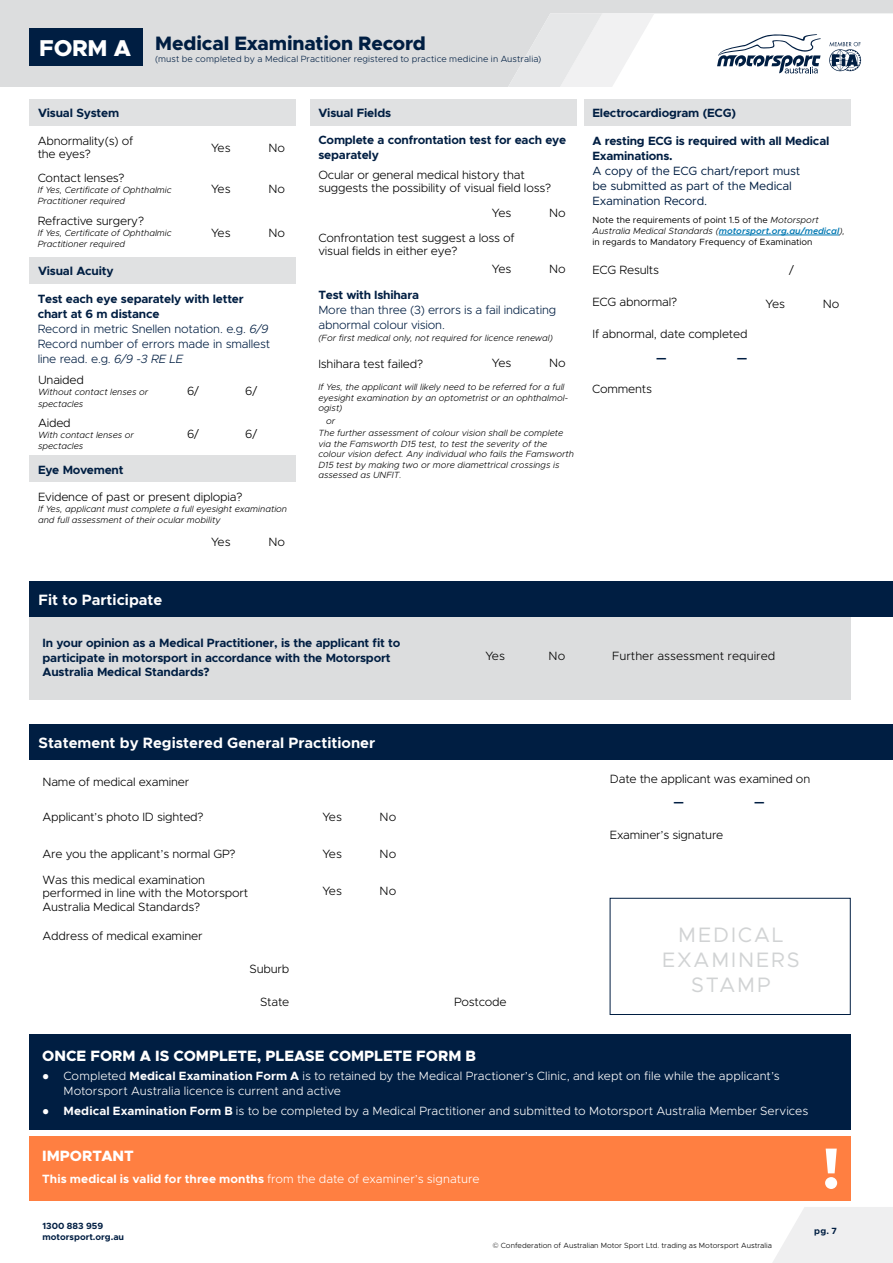
<style>
.page{position:relative;width:893px;height:1263px;background:#fff}
.page>*{position:absolute;margin:0;border:0;box-sizing:border-box;transform-origin:0 0}
.t1{font:800 22.95px "Metropolis";color:#fff}
.t2{font:21px/25.2px "Metropolis";letter-spacing:.09em;color:#d1d3d4;text-align:center}
.t3{font:800 19.5px "Metropolis";letter-spacing:-.01em;color:#001e42}
.t4{font:700 15px "Metropolis";color:#fff}
.t5{font:800 15px "Metropolis";color:#fff}
.t6{font:300 12px/13.5px "Metropolis";letter-spacing:-.015em;color:#000}
.t7{font:700 12px/14.4px "Metropolis";letter-spacing:-.015em;color:#001e42}
.t8{font:300 12px/15px "Metropolis";letter-spacing:.01em;color:#fff}
.t9{font:300 12px/15px "Metropolis";letter-spacing:-.015em;color:#001e42}
.t10{font:12px/15px "Metropolis";letter-spacing:-.015em;color:#001e42}
.t11{font:700 12px "Metropolis";letter-spacing:.01em;color:#fff}
.t12{font:italic 300 9px/10.5px "Metropolis";color:#000}
.t13{font:9px/11.2px "Metropolis";color:#000}
.t14{font:300 9px "Metropolis";letter-spacing:.015em;color:#001e42}
.t15{font:700 9px/10.8px "Metropolis";color:#001e42}
.t16{font:300 7.5px "Metropolis";color:#000}
.s1{font-weight:700}
.s2{font-style:italic}
.s3{font-weight:300;font-style:italic}
.s4{font-weight:600;font-style:italic;color:#0078b2}
.s5{font-family:"Helvetica";font-weight:400}
.s6{font-weight:300}
.s7{font-family:"Montserrat";font-style:italic}
</style>
<div class="page">
<svg style="left:773px;top:1207px;width:120px;height:56px"></svg>
<svg style="left:0;top:0;width:893px;height:86px;fill:#dcddde"></svg>
<svg style="left:508px;top:13px;width:146px;height:73px"></svg>
<div style="left:30px;top:28px;width:113px;height:38px;background:#001e42"></div>
<div style="left:30px;top:614px;width:821px;height:86px;background:#dcddde"></div>
<div style="left:610px;top:898px;width:240px;height:117px;border:1px solid #001e42"></div>
<hr style="left:719px;top:235px;width:120px;height:1px;background:#0078b2">
<div style="left:30px;top:1137px;width:821px;height:64px;background:#ff7f41"></div>
<svg style="left:825px;top:1148px;width:12px;height:41px"></svg>
<div style="left:30px;top:1034px;width:821px;height:95px;background:#001e42"></div>
<div style="left:30px;top:99px;width:266px;height:27px;background:#e0e1e2"></div>
<div style="left:30px;top:257px;width:266px;height:26px;background:#e0e1e2"></div>
<div style="left:30px;top:455px;width:266px;height:27px;background:#e0e1e2"></div>
<div style="left:310px;top:99px;width:266px;height:27px;background:#e0e1e2"></div>
<div style="left:584px;top:99px;width:266px;height:27px;background:#e0e1e2"></div>
<div style="left:30px;top:724px;width:863px;height:36px;background:#001e42"></div>
<div style="left:30px;top:581px;width:863px;height:35px;background:#001e42"></div>
<h1 class="t1" style="left:39px;top:34px;width:93px">FORM A</h1>
<p class="t7" style="left:38px;top:106px;width:83px">Visual System</p>
<h3 class="t3" style="left:155px;top:31px;width:272px">Medical Examination Record</h3>
<p class="t14" style="left:155px;top:53px;width:388px">(must be completed by a Medical Practitioner registered to practice medicine in Australia)</p>
<p class="t7" style="left:318px;top:106px;width:74px">Visual Fields</p>
<p class="t6" style="left:38px;top:134px;width:97px">Abnormality(s) of the eyes?</p>
<p class="t6" style="left:38px;top:171px;width:88px">Contact lenses?</p>
<p class="t12" style="left:38px;top:184px;width:135px;line-height:11.2px">If Yes, Certificate of Ophthalmic<br>Practitioner required</p>
<p class="t6" style="left:38px;top:214px;width:108px">Refractive surgery?</p>
<p class="t12" style="left:38px;top:227px;width:135px;line-height:11.2px">If Yes, Certificate of Ophthalmic<br>Practitioner required</p>
<p class="t7" style="left:38px;top:264px;width:77px">Visual Acuity</p>
<p class="t6" style="left:211px;top:141px;width:21px">Yes</p>
<p class="t6" style="left:268px;top:141px;width:18px">No</p>
<p class="t6" style="left:211px;top:182px;width:21px">Yes</p>
<p class="t6" style="left:268px;top:182px;width:18px">No</p>
<p class="t6" style="left:211px;top:226px;width:21px">Yes</p>
<p class="t6" style="left:268px;top:226px;width:18px">No</p>
<p class="t9" style="left:38px;top:291px;width:234px"><span class="s1">Test each eye separately with letter chart at 6 m distance<br></span>Record in metric Snellen notation. e.g. <span class="s2">6/9<br></span>Record number of errors made in smallest line read. e.g. <span class="s2">6/9 -3 RE LE</span></p>
<p class="t6" style="left:38px;top:373px;width:48px">Unaided</p>
<p class="t12" style="left:38px;top:387px;width:112px;line-height:11.2px">Without contact lenses or spectacles</p>
<p class="t6" style="left:38px;top:416px;width:34px">Aided</p>
<p class="t12" style="left:38px;top:429px;width:97px;line-height:11.2px">With contact lenses or spectacles</p>
<p class="t7" style="left:38px;top:462px;width:87px">Eye Movement</p>
<p class="t6" style="left:187px;top:384px;width:13px">6/</p>
<p class="t6" style="left:187px;top:427px;width:13px">6/</p>
<p class="t6" style="left:245px;top:384px;width:13px">6/</p>
<p class="t6" style="left:245px;top:427px;width:13px">6/</p>
<p class="t6" style="left:38px;top:490px;width:206px">Evidence of past or present diplopia?</p>
<p class="t12" style="left:38px;top:503px;width:251px;line-height:11.2px">If Yes, applicant must complete a full eyesight examination and full assessment of their ocular mobility</p>
<p class="t6" style="left:211px;top:535px;width:21px">Yes</p>
<p class="t6" style="left:268px;top:535px;width:18px">No</p>
<p class="t7" style="left:318px;top:132px;width:249px;line-height:15px">Complete a confrontation test for each eye separately</p>
<p class="t6" style="left:318px;top:168px;width:234px">Ocular or general medical history that suggests the possibility of visual field loss?</p>
<p class="t6" style="left:492px;top:206px;width:21px">Yes</p>
<p class="t6" style="left:549px;top:206px;width:18px">No</p>
<p class="t6" style="left:318px;top:231px;width:198px">Confrontation test suggest a loss of visual fields in either eye?</p>
<p class="t6" style="left:492px;top:263px;width:21px">Yes</p>
<p class="t6" style="left:549px;top:263px;width:18px">No</p>
<p class="t7" style="left:318px;top:288px;width:102px">Test with Ishihara</p>
<p class="t9" style="left:318px;top:303px;width:239px">More than three (3) errors is a fail indicating abnormal colour vision.</p>
<p class="t12" style="left:318px;top:332px;width:236px">(For first medical only, not required for licence renewal)</p>
<p class="t6" style="left:318px;top:357px;width:106px">Ishihara test failed?</p>
<p class="t6" style="left:492px;top:356px;width:21px">Yes</p>
<p class="t6" style="left:549px;top:356px;width:18px">No</p>
<p class="t12" style="left:318px;top:382px;width:251px">If Yes, the applicant will likely need to be referred for a full eyesight examination by an optometrist or an ophthalmol&shy;ogist)</p>
<p class="t12" style="left:318px;top:414px;width:246px;line-height:12.6px;text-indent:8px">or<br>The further assessment of colour vision shall be complete</p>
<p class="t12" style="left:318px;top:438px;width:257px">via the Famsworth D15 test, to test the severity of the colour vision defect. Any individual who fails the Famsworth D15 test by making two or more diamettrical crossings is assessed as UNFIT.</p>
<p class="t7" style="left:592px;top:106px;width:145px">Electrocardiogram (ECG)</p>
<p class="t7" style="left:592px;top:133px;width:238px;line-height:15px">A resting ECG is required with all Medical<br>Examinations.</p>
<p class="t10" style="left:592px;top:163px;width:209px">A copy of the ECG chart/report must be submitted as part of the Medical<br>Examination Record.</p>
<p class="t13" style="left:592px;top:214px;width:254px">Note the requirements of point 1.5 of the <span class="s3">Motorsport<br>Australia Medical Standards (</span><span class="s4">motorsport.org.au/medical</span><span class="s3">), </span>in regards to Mandatory Frequency of Examination</p>
<p class="t6" style="left:592px;top:264px;width:68px">ECG Results</p>
<p class="t6" style="left:592px;top:295px;width:86px">ECG abnormal?</p>
<p class="t6" style="left:593px;top:327px;width:157px">If abnormal, date completed</p>
<p class="t7" style="left:656px;top:350px;width:12px">—</p>
<p class="t6" style="left:592px;top:382px;width:61px">Comments</p>
<p class="t7" style="left:737px;top:350px;width:12px">—</p>
<p class="t6" style="left:789px;top:263px;width:6px">/</p>
<p class="t6" style="left:765px;top:297px;width:21px">Yes</p>
<p class="t6" style="left:823px;top:297px;width:18px">No</p>
<p class="t4" style="left:39px;top:590px;width:125px">Fit to Participate</p>
<p class="t7" style="left:43px;top:636px;width:359px">In your opinion as a Medical Practitioner, is the applicant fit to participate in motorsport in accordance with the Motorsport<br>Australia Medical Standards?</p>
<p class="t6" style="left:485px;top:649px;width:21px">Yes</p>
<p class="t6" style="left:549px;top:649px;width:18px">No</p>
<p class="t6" style="left:612px;top:649px;width:165px">Further assessment required</p>
<p class="t4" style="left:39px;top:733px;width:338px">Statement by Registered General Practitioner</p>
<p class="t6" style="left:43px;top:775px;width:148px">Name of medical examiner</p>
<p class="t6" style="left:43px;top:810px;width:163px">Applicant’s photo ID sighted?</p>
<p class="t6" style="left:43px;top:846px;width:195px">Are you the applicant’s normal GP?</p>
<p class="t6" style="left:43px;top:873px;width:207px">Was this medical examination performed in line with the Motorsport<br>Australia Medical Standards?</p>
<p class="t6" style="left:43px;top:929px;width:161px">Address of medical examiner</p>
<p class="t6" style="left:322px;top:810px;width:21px">Yes</p>
<p class="t6" style="left:380px;top:810px;width:18px">No</p>
<p class="t6" style="left:322px;top:847px;width:21px">Yes</p>
<p class="t6" style="left:380px;top:847px;width:18px">No</p>
<p class="t6" style="left:322px;top:884px;width:21px">Yes</p>
<p class="t6" style="left:380px;top:884px;width:18px">No</p>
<p class="t6" style="left:250px;top:962px;width:41px">Suburb</p>
<p class="t6" style="left:260px;top:995px;width:31px">State</p>
<p class="t6" style="left:454px;top:995px;width:54px">Postcode</p>
<p class="t6" style="left:610px;top:772px;width:202px">Date the applicant was examined on</p>
<p class="t7" style="left:673px;top:795px;width:12px">—</p>
<p class="t6" style="left:610px;top:828px;width:115px">Examiner’s signature</p>
<p class="t7" style="left:754px;top:795px;width:12px">—</p>
<h2 class="t2" style="left:662px;top:922px;width:139px">MEDICAL<br>EXAMINERS<br>STAMP</h2>
<p class="t5" style="left:42px;top:1046px;width:435px">ONCE FORM A IS COMPLETE, PLEASE COMPLETE FORM B</p>
<p class="t8" style="left:64px;top:1068px;width:718px;text-indent:-21px"><span class="s5">●</span> Completed <span class="s1">Medical Examination Form A</span> is to retained by the Medical Practioner’s Clinic, and kept on file while the applicant’s<br>Motorsport Australia licence is current and active</p>
<p class="t8" style="left:42px;top:1103px;width:767px"><span class="s5">●</span> <span class="s1">Medical Examination Form B</span> is to be completed by a Medical Practitioner and submitted to Motorsport Australia Member Services</p>
<p class="t5" style="left:42px;top:1146px;width:93px">IMPORTANT</p>
<p class="t11" style="left:42px;top:1171px;width:439px">This medical is valid for three months <span class="s6">from the date of examiner’s signature</span></p>
<p class="t15" style="left:43px;top:1220px;width:83px">1300 883 959 motorsport.org.au</p>
<p class="t16" style="left:493px;top:1240px;width:281px"><span class="s7">©</span> Confederation of Australian Motor Sport Ltd. trading as Motorsport Australia</p>
<p class="t15" style="left:814px;top:1225px;width:24px">pg. 7</p>
</div>
